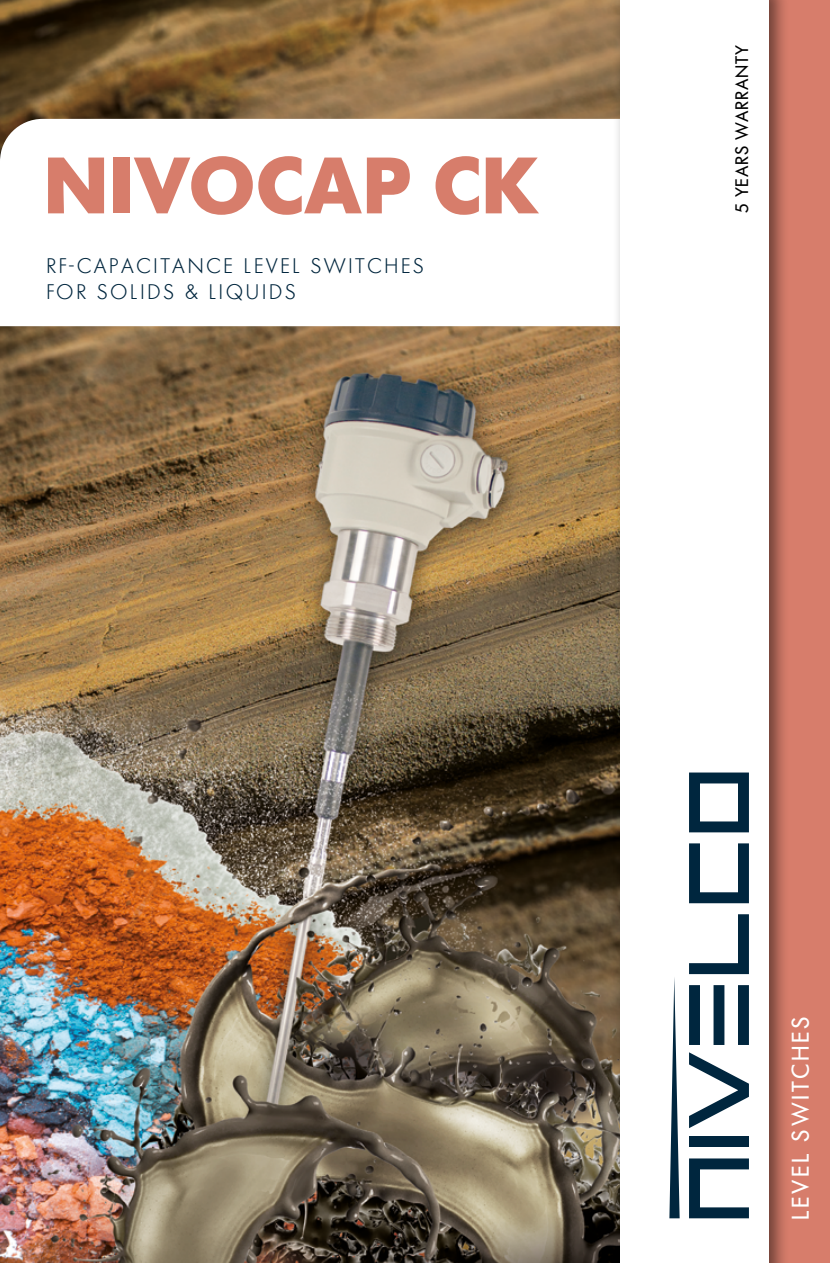
<style>
.page{position:relative;width:830px;height:1263px;background:#fff}
.page>*{position:absolute;margin:0;border:0;box-sizing:border-box;transform-origin:0 0}
.t1{font:700 79.05px "Futura BQ";color:#d77d6b}
.t2{font:24px "Futura BQ";letter-spacing:.11em;color:#fff}
.t3{font:300 21px/25.2px "Futura BQ";letter-spacing:.11em;color:#00263e}
.t4{font:18px "Futura BQ";letter-spacing:.045em;color:#000}
</style>
<div class="page">
<img style="left:0;top:0;width:612px;height:1263px">
<div style="left:765px;top:0;width:64px;height:1263px;background:#d77d6b"></div>
<svg style="left:0;top:119px;width:612px;height:207px"></svg>
<div style="left:612px;top:0;width:177px;height:1263px;background:#000;opacity:.5"></div>
<div style="left:620px;top:0;width:149px;height:1263px;background:#fff"></div>
<svg style="left:689px;top:843px;width:59px;height:60px"></svg>
<svg style="left:689px;top:772px;width:59px;height:60px"></svg>
<svg style="left:689px;top:1158px;width:59px;height:60px"></svg>
<svg style="left:689px;top:1052px;width:59px;height:76px"></svg>
<svg style="left:689px;top:914px;width:59px;height:60px"></svg>
<svg style="left:689px;top:985px;width:59px;height:60px"></svg>
<div style="left:688px;top:1136px;width:60px;height:11px;background:#00263e"></div>
<svg style="left:669px;top:977px;width:10px;height:241px"></svg>
<h1 class="t1" style="left:44px;top:134px;width:496px">NIVOCAP CK</h1>
<p class="t3" style="left:46px;top:253px;width:379px">RF-CAPACITANCE LEVEL SWITCHES<br>FOR SOLIDS &amp; LIQUIDS</p>
<p class="t4" style="left:729px;top:213px;width:170px;rotate:-90deg">5 YEARS WARRANTY</p>
<p class="t2" style="left:784px;top:1220px;width:206px;rotate:-90deg">LEVEL SWITCHES</p>
</div>
